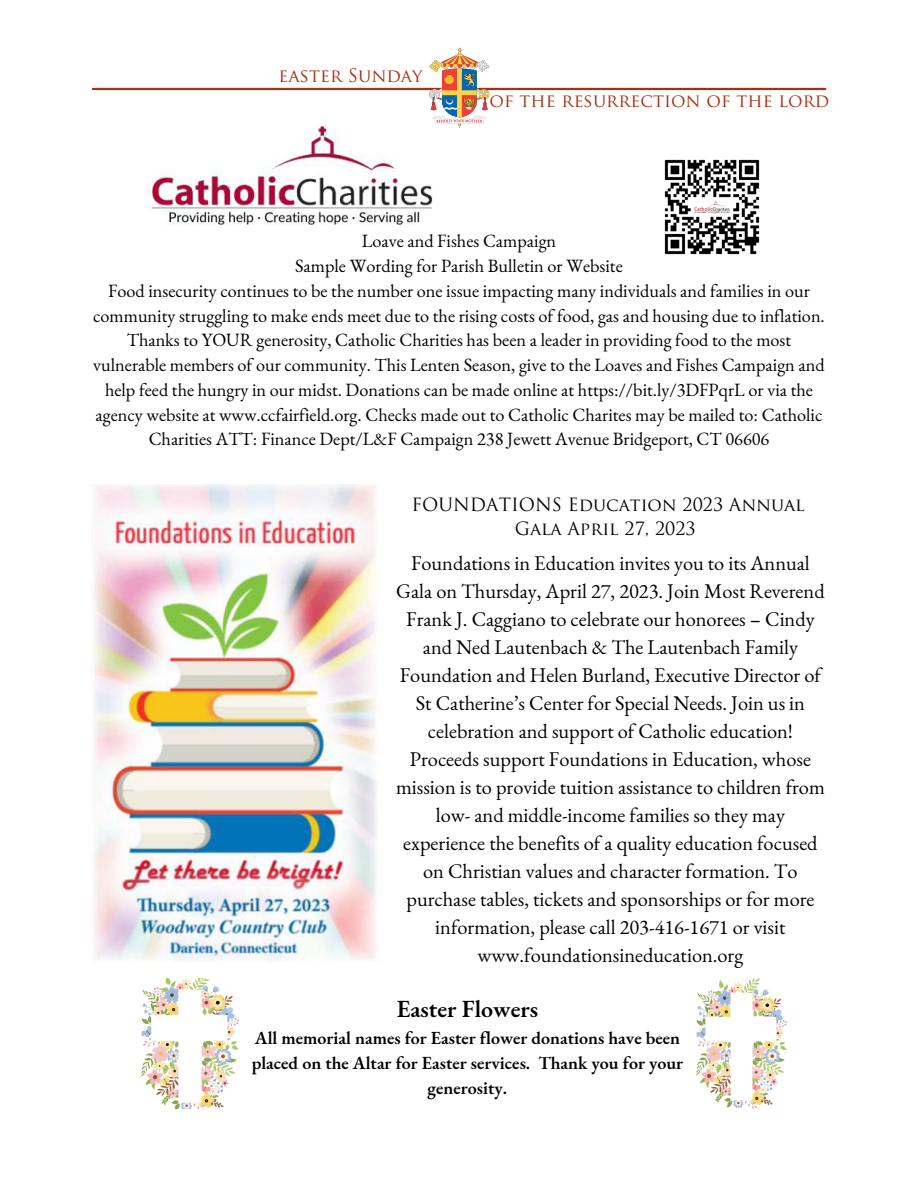
<style>
.page{position:relative;width:918px;height:1188px;background:#fff}
.page>*{position:absolute;margin:0;border:0;box-sizing:border-box;transform-origin:0 0}
.t1{font:600 24px "EB Garamond";color:#000}
.t2{font:20.4px/28px "EB Garamond";color:#000;text-align:center}
.t3{font:18.3px/24.8px "EB Garamond";color:#000;text-align:center}
.t4{font:600 18px/24.8px "EB Garamond";color:#000;text-align:center}
.t5{font:18px "Trajan Pro";color:#a33114}
.t6{font:17.85px/24.5px "Trajan Pro";color:#000;text-align:center}
</style>
<div class="page">
<hr style="left:93px;top:88px;width:732px;height:2px;background:#a33114">
<img style="left:428px;top:48px;width:61px;height:80px">
<img style="left:664px;top:159px;width:96px;height:96px">
<img style="left:151px;top:124px;width:291px;height:101px">
<img style="left:93px;top:484px;width:284px;height:478px">
<img style="left:142px;top:979px;width:96px;height:129px">
<img style="left:697px;top:979px;width:90px;height:129px">
<p class="t5" style="left:279px;top:68px;width:146px">easter Sunday</p>
<p class="t5" style="left:490px;top:93px;width:341px">of the resurrection of the lord</p>
<p class="t3" style="left:93px;top:229px;width:733px">Loave and Fishes Campaign<br>Sample Wording for Parish Bulletin or Website<br>Food insecurity continues to be the number one issue impacting many individuals and families in our community struggling to make ends meet due to the rising costs of food, gas and housing due to inflation.<br>Thanks to YOUR generosity, Catholic Charities has been a leader in providing food to the most vulnerable members of our community. This Lenten Season, give to the Loaves and Fishes Campaign and help feed the hungry in our midst. Donations can be made online at https://bit.ly/3DFPqrL or via the agency website at www.ccfairfield.org. Checks made out to Catholic Charites may be mailed to: Catholic Charities ATT: Finance Dept/L&amp;F Campaign 238 Jewett Avenue Bridgeport, CT 06606</p>
<p class="t6" style="left:412px;top:494px;width:395px">FOUNDATIONS Education 2023 Annual<br>Gala April 27, 2023</p>
<p class="t2" style="left:396px;top:549px;width:430px">Foundations in Education invites you to its Annual Gala on Thursday, April 27, 2023. Join Most Reverend Frank J. Caggiano to celebrate our honorees – Cindy and Ned Lautenbach &amp; The Lautenbach Family Foundation and Helen Burland, Executive Director of St Catherine’s Center for Special Needs. Join us in celebration and support of Catholic education!<br>Proceeds support Foundations in Education, whose mission is to provide tuition assistance to children from low- and middle-income families so they may experience the benefits of a quality education focused on Christian values and character formation. To purchase tables, tickets and sponsorships or for more information, please call 203-416-1671 or visit www.foundationsineducation.org</p>
<h1 class="t1" style="left:397px;top:993px;width:143px">Easter Flowers</h1>
<p class="t4" style="left:252px;top:1026px;width:433px">All memorial names for Easter flower donations have been placed on the Altar for Easter services. Thank you for your generosity.</p>
</div>
